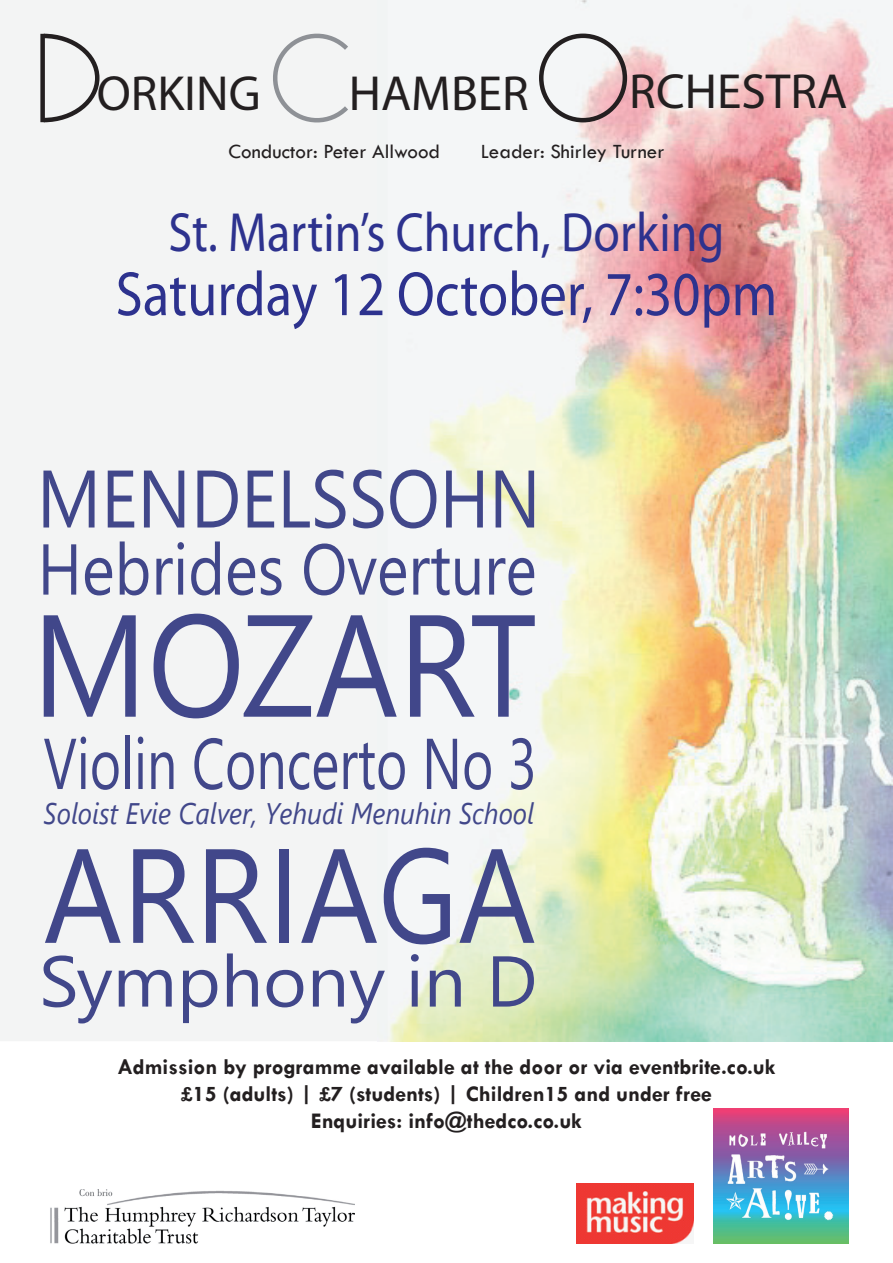
<style>
.page{position:relative;width:893px;height:1263px;background:#fff}
.page>*{position:absolute;margin:0;border:0;box-sizing:border-box;transform-origin:0 0}
.t1{font:144.75px "Segoe UI";color:#41478a;scale:.89 1}
.t2{font:133.65px "Segoe UI";color:#41478a;scale:.91 1}
.t3{font:81.3px "Segoe UI";color:#41478a;scale:.88 1}
.t4{font:71.7px "Segoe UI";color:#41478a;scale:.75 1}
.t5{font:71.7px "Segoe UI";color:#41478a;scale:.87 1}
.t6{font:71.7px "Segoe UI";color:#41478a;scale:1.04 1}
.t7{font:63px "Myriad Pro";color:#2d328e;scale:.87 1}
.t8{font:55.5px "Myriad Pro";color:#2d328e;scale:.87 1}
.t9{font:49.5px "Myriad Pro";color:#231f20}
.t10{font:italic 29.7px "Segoe UI";color:#41478a;scale:.9 1}
.t11{font:700 22.5px/27px "Tw Cen";color:#231f20;text-align:center}
.t12{font:21px "Tw Cen";color:#231f20}
</style>
<div class="page">
<div style="left:0;top:0;width:378px;height:1041px;background:#f3f4f4"></div>
<img style="left:378px;top:0;width:515px;height:1041px">
<img style="left:576px;top:1183px;width:117px;height:61px">
<img style="left:50px;top:1189px;width:304px;height:55px">
<div style="left:539px;top:34px;width:88px;height:88px;border:4px solid #231f20;border-radius:50%"></div>
<svg style="left:39px;top:31px;width:63px;height:94px"></svg>
<div style="left:40px;top:34px;width:5px;height:88px;background:#231f20"></div>
<svg style="left:265px;top:32px;width:88px;height:99px"></svg>
<img style="left:713px;top:1109px;width:135px;height:135px">
<h3 class="t9" style="left:97px;top:63px;width:165px">ORKING</h3>
<h3 class="t9" style="left:349px;top:63px;width:181px">HAMBER</h3>
<h3 class="t9" style="left:629px;top:61px;width:220px">RCHESTRA</h3>
<p class="t12" style="left:229px;top:138px;width:213px">Conductor: Peter Allwood</p>
<p class="t12" style="left:481px;top:138px;width:185px">Leader: Shirley Turner</p>
<h3 class="t8" style="left:168px;top:199px;width:641px">St. Martin’s Church, Dorking</h3>
<h3 class="t7" style="left:116px;top:255px;width:762px">Saturday 12 October, 7:30pm</h3>
<h3 class="t3" style="left:37px;top:422px;width:574px">MENDELSSOHN</h3>
<h3 class="t5" style="left:38px;top:501px;width:575px">Hebrides Overture</h3>
<h1 class="t1" style="left:32px;top:529px;width:569px">MOZART</h1>
<h3 class="t4" style="left:44px;top:696px;width:659px">Violin Concerto No 3</h3>
<h3 class="t10" style="left:44px;top:785px;width:546px">Soloist Evie Calver, Yehudi Menuhin School</h3>
<h2 class="t2" style="left:44px;top:769px;width:542px">ARRIAGA</h2>
<h3 class="t6" style="left:39px;top:913px;width:480px">Symphony in D</h3>
<p class="t11" style="left:117px;top:1053px;width:660px">Admission by programme available at the door or via eventbrite.co.uk £15 (adults) | £7 (students) | Children15 and under free<br>Enquiries: info@thedco.co.uk</p>
</div>
